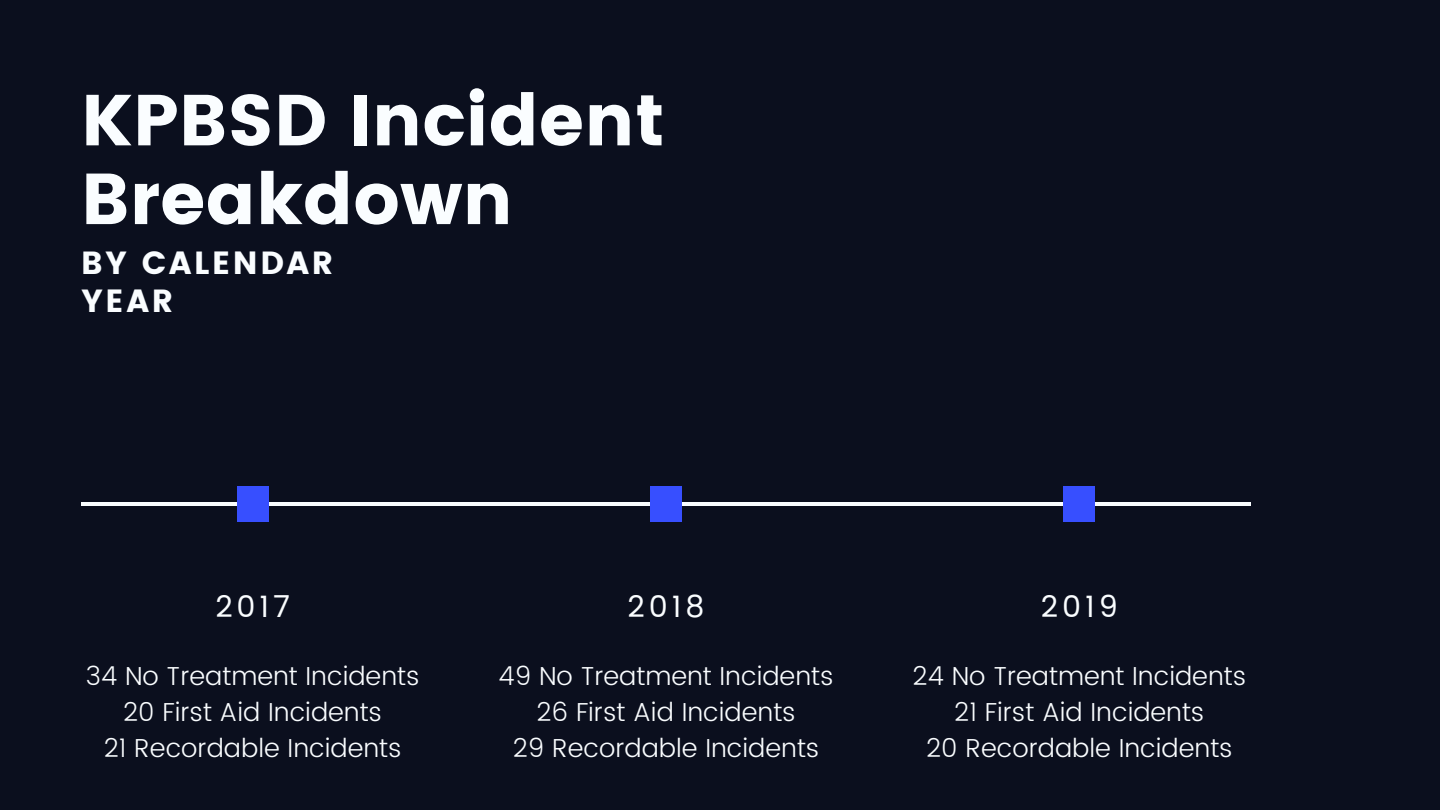
<style>
.page{position:relative;width:1440px;height:810px;background:#0b0f1e}
.page>*{position:absolute;margin:0;border:0;box-sizing:border-box;transform-origin:0 0}
.t1{font:72px/78.8px "Poppins";color:#fafdff}
.t2{font:32px/38.2px "Poppins";letter-spacing:.08em;color:#fafdff}
.t3{font:30px "Poppins";letter-spacing:.13em;color:#fafdff}
.t4{font:300 26px/36px "Poppins";color:#fafdff;text-align:center}
</style>
<div class="page">
<hr style="left:81px;top:502px;width:1170px;height:4px;background:#fafdff">
<div style="left:237px;top:486px;width:31px;height:36px;background:#374fff"></div>
<div style="left:650px;top:486px;width:32px;height:36px;background:#374fff"></div>
<div style="left:1064px;top:487px;width:31px;height:35px;background:#374fff"></div>
<h1 class="t1" style="left:81px;top:81px;width:585px">KPBSD Incident<br>Breakdown</h1>
<p class="t2" style="left:81px;top:244px;width:254px">BY CALENDAR<br>YEAR</p>
<p class="t3" style="left:215px;top:589px;width:76px">2017</p>
<p class="t4" style="left:86px;top:658px;width:335px">34 No Treatment Incidents<br>20 First Aid Incidents<br>21 Recordable Incidents</p>
<p class="t3" style="left:628px;top:589px;width:78px">2018</p>
<p class="t4" style="left:499px;top:658px;width:336px">49 No Treatment Incidents<br>26 First Aid Incidents<br>29 Recordable Incidents</p>
<p class="t3" style="left:1041px;top:589px;width:78px">2019</p>
<p class="t4" style="left:913px;top:658px;width:335px">24 No Treatment Incidents<br>21 First Aid Incidents<br>20 Recordable Incidents</p>
</div>
